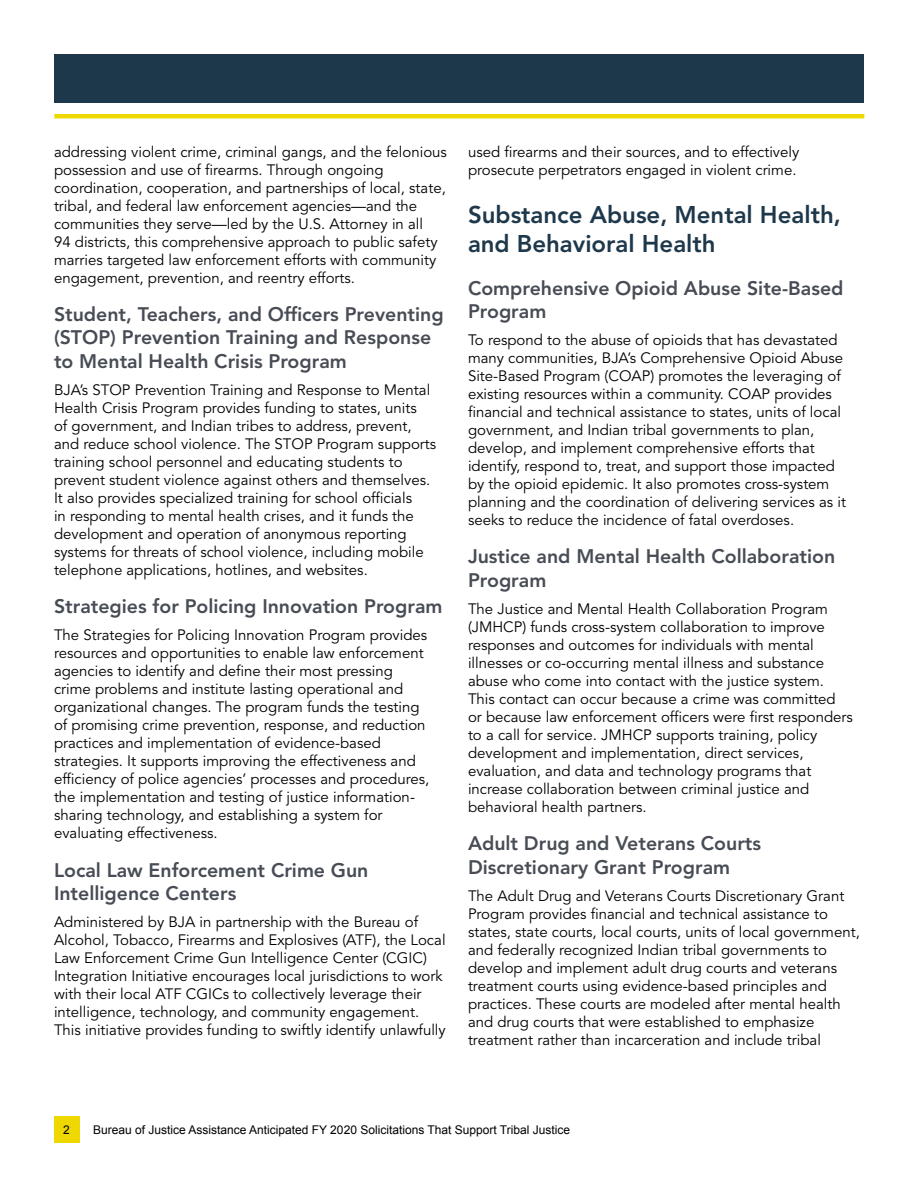
<style>
.page{position:relative;width:918px;height:1188px;background:#fff}
.page>*{position:absolute;margin:0;border:0;box-sizing:border-box;transform-origin:0 0}
.t1{font:800 24px/28.8px "Avenir LT Std";color:#1e384b}
.t2{font:800 19.5px/23.4px "Avenir LT Std";color:#474c55}
.t3{font:15px/18px "Avenir LT Std";color:#000}
.t4{font:12px "Arial";color:#000}
</style>
<div class="page">
<div style="left:54px;top:54px;width:810px;height:49px;background:#1e384b"></div>
<hr style="left:54px;top:114px;width:810px;height:4px;background:#efd800">
<div style="left:54px;top:1116px;width:26px;height:27px;background:#efd800"></div>
<p class="t3" style="left:54px;top:143px;width:395px">addressing violent crime, criminal gangs, and the felonious possession and use of frearms. Through ongoing coordination, cooperation, and partnerships of local, state, tribal, and federal law enforcement agencies—and the communities they serve—led by the U.S. Attorney in all<br>94 districts, this comprehensive approach to public safety marries targeted law enforcement efforts with community engagement, prevention, and reentry efforts.</p>
<p class="t2" style="left:54px;top:303px;width:391px">Student, Teachers, and Offcers Preventing (STOP) Prevention Training and Response to Mental Health Crisis Program</p>
<p class="t3" style="left:54px;top:381px;width:384px">BJA’s STOP Prevention Training and Response to Mental Health Crisis Program provides funding to states, units<br>of government, and Indian tribes to address, prevent, and reduce school violence. The STOP Program supports training school personnel and educating students to prevent student violence against others and themselves.<br>It also provides specialized training for school offcials<br>in responding to mental health crises, and it funds the development and operation of anonymous reporting systems for threats of school violence, including mobile telephone applications, hotlines, and websites.</p>
<p class="t2" style="left:54px;top:595px;width:390px">Strategies for Policing Innovation Program</p>
<p class="t3" style="left:54px;top:627px;width:377px">The Strategies for Policing Innovation Program provides resources and opportunities to enable law enforcement agencies to identify and defne their most pressing crime problems and institute lasting operational and organizational changes. The program funds the testing of promising crime prevention, response, and reduction practices and implementation of evidence-based strategies. It supports improving the effectiveness and effciency of police agencies’ processes and procedures, the implementation and testing of justice information&shy;sharing technology, and establishing a system for evaluating effectiveness.</p>
<p class="t2" style="left:54px;top:858px;width:316px">Local Law Enforcement Crime Gun<br>Intelligence Centers</p>
<p class="t3" style="left:54px;top:913px;width:393px">Administered by BJA in partnership with the Bureau of Alcohol, Tobacco, Firearms and Explosives (ATF), the Local Law Enforcement Crime Gun Intelligence Center (CGIC)<br>Integration Initiative encourages local jurisdictions to work with their local ATF CGICs to collectively leverage their intelligence, technology, and community engagement.<br>This initiative provides funding to swiftly identify unlawfully</p>
<p class="t3" style="left:468px;top:143px;width:333px">used frearms and their sources, and to effectively prosecute perpetrators engaged in violent crime.</p>
<h2 class="t1" style="left:468px;top:200px;width:374px">Substance Abuse, Mental Health, and Behavioral Health</h2>
<p class="t2" style="left:468px;top:276px;width:377px">Comprehensive Opioid Abuse Site-Based<br>Program</p>
<p class="t3" style="left:468px;top:331px;width:380px">To respond to the abuse of opioids that has devastated many communities, BJA’s Comprehensive Opioid Abuse Site-Based Program (COAP) promotes the leveraging of existing resources within a community. COAP provides fnancial and technical assistance to states, units of local government, and Indian tribal governments to plan, develop, and implement comprehensive efforts that identify, respond to, treat, and support those impacted by the opioid epidemic. It also promotes cross-system planning and the coordination of delivering services as it seeks to reduce the incidence of fatal overdoses.</p>
<p class="t2" style="left:468px;top:545px;width:369px">Justice and Mental Health Collaboration<br>Program</p>
<p class="t3" style="left:468px;top:600px;width:387px">The Justice and Mental Health Collaboration Program (JMHCP) funds cross-system collaboration to improve responses and outcomes for individuals with mental illnesses or co-occurring mental illness and substance abuse who come into contact with the justice system.<br>This contact can occur because a crime was committed or because law enforcement offcers were frst responders to a call for service. JMHCP supports training, policy development and implementation, direct services, evaluation, and data and technology programs that increase collaboration between criminal justice and behavioral health partners.</p>
<p class="t2" style="left:468px;top:832px;width:295px">Adult Drug and Veterans Courts<br>Discretionary Grant Program</p>
<p class="t3" style="left:468px;top:887px;width:393px">The Adult Drug and Veterans Courts Discretionary Grant Program provides fnancial and technical assistance to states, state courts, local courts, units of local government, and federally recognized Indian tribal governments to develop and implement adult drug courts and veterans treatment courts using evidence-based principles and practices. These courts are modeled after mental health and drug courts that were established to emphasize treatment rather than incarceration and include tribal</p>
<p class="t4" style="left:63px;top:1122px;width:8px">2</p>
<p class="t4" style="left:93px;top:1122px;width:479px">Bureau of Justice Assistance Anticipated FY 2020 Solicitations That Support Tribal Justice</p>
</div>
